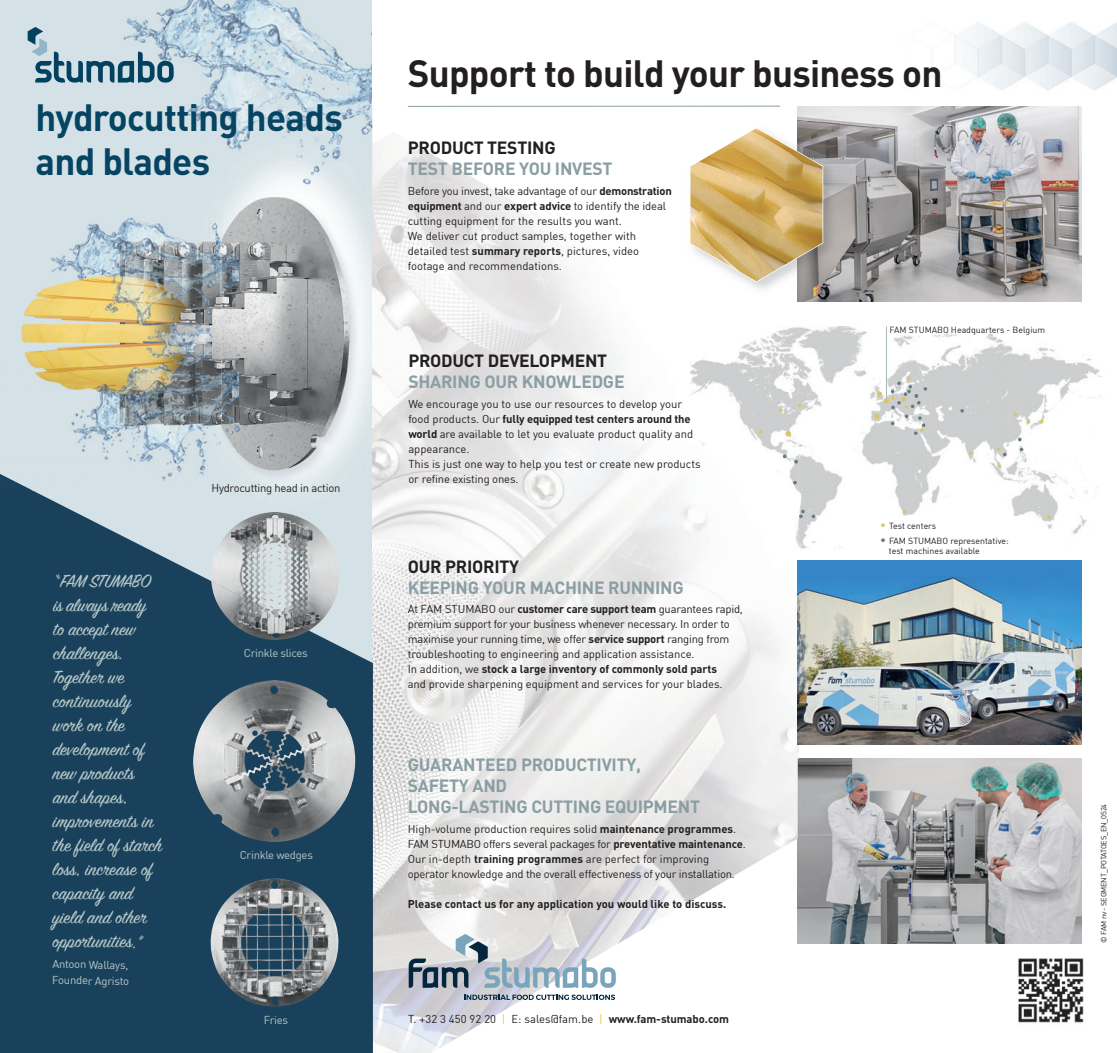
<style>
.page{position:relative;width:1117px;height:1053px;background:#fff}
.page>*{position:absolute;margin:0;border:0;box-sizing:border-box;transform-origin:0 0}
.t1{font:700 37.5px "DIN";letter-spacing:-.02em;color:#231f20}
.t2{font:700 37.5px/43.8px "DIN";letter-spacing:-.02em;color:#054462}
.t3{font:20px/24px "Sign Painter House Script";color:#b6c8c9}
.t4{font:700 17.5px "DIN";letter-spacing:-.015em;color:#8a9ea3}
.t5{font:700 17.5px "DIN";letter-spacing:-.015em;color:#231f20}
.t6{font:11.25px/15px "DIN";letter-spacing:-.01em;color:#231f20}
.t7{font:11.25px "DIN";letter-spacing:-.025em;color:#b6c8c9}
.t8{font:700 11.25px "DIN";color:#231f20}
.t9{font:8.75px "DIN";color:#231f20}
.t10{font:7.5px "DIN";letter-spacing:-.03em;color:#231f20}
.s1{font-weight:700}
.s2{color:#e4ca29}
.s3{font-size:11.25px;color:#d8c769}
.s4{font-size:11.25px;color:#657b80}
</style>
<div class="page">
<img style="left:0;top:0;width:372px;height:176px">
<img style="left:216px;top:122px;width:156px;height:54px">
<svg style="left:0;top:490px;width:372px;height:562px;background:#32556c"></svg>
<img style="left:798px;top:326px;width:304px;height:223px">
<svg style="left:1013px;top:412px;width:3px;height:4px"></svg>
<svg style="left:997px;top:464px;width:3px;height:4px"></svg>
<svg style="left:968px;top:451px;width:4px;height:4px"></svg>
<svg style="left:996px;top:447px;width:10px;height:9px"></svg>
<svg style="left:1019px;top:447px;width:4px;height:4px"></svg>
<svg style="left:1017px;top:438px;width:4px;height:3px"></svg>
<svg style="left:1046px;top:515px;width:4px;height:4px"></svg>
<svg style="left:902px;top:509px;width:4px;height:4px"></svg>
<svg style="left:811px;top:514px;width:4px;height:4px"></svg>
<svg style="left:799px;top:509px;width:5px;height:9px"></svg>
<hr style="left:886px;top:326px;width:1px;height:73px;background:#a4b7ba">
<svg style="left:874px;top:377px;width:52px;height:58px"></svg>
<hr style="left:408px;top:106px;width:372px;height:1px;background:#8a9ea3">
<img style="left:798px;top:560px;width:283px;height:184px">
<img style="left:798px;top:758px;width:283px;height:185px">
<img style="left:906px;top:21px;width:210px;height:72px">
<img style="left:797px;top:106px;width:284px;height:195px">
<img style="left:372px;top:144px;width:1px;height:519px">
<img style="left:373px;top:142px;width:425px;height:842px">
<img style="left:678px;top:314px;width:120px;height:243px">
<svg style="left:797px;top:403px;width:4px;height:4px"></svg>
<svg style="left:778px;top:408px;width:4px;height:4px"></svg>
<svg style="left:782px;top:454px;width:4px;height:4px"></svg>
<img style="left:797px;top:758px;width:1px;height:80px">
<svg style="left:785px;top:431px;width:5px;height:5px"></svg>
<img style="left:210px;top:878px;width:129px;height:128px">
<img style="left:193px;top:680px;width:162px;height:161px">
<img style="left:211px;top:551px;width:62px;height:30px">
<img style="left:216px;top:512px;width:118px;height:40px">
<img style="left:211px;top:581px;width:98px;height:59px">
<img style="left:0;top:400px;width:216px;height:90px">
<img style="left:0;top:176px;width:216px;height:224px">
<img style="left:216px;top:402px;width:6px;height:88px">
<img style="left:216px;top:176px;width:6px;height:226px">
<img style="left:372px;top:176px;width:1px;height:314px">
<img style="left:222px;top:439px;width:150px;height:51px">
<img style="left:222px;top:176px;width:150px;height:263px">
<img style="left:0;top:473px;width:32px;height:17px">
<img style="left:373px;top:176px;width:8px;height:314px">
<svg style="left:28px;top:27px;width:146px;height:56px;background:#9cb7c4"></svg>
<img style="left:684px;top:122px;width:155px;height:176px">
<svg style="left:689px;top:127px;width:134px;height:155px"></svg>
<svg style="left:372px;top:663px;width:243px;height:389px"></svg>
<img style="left:1018px;top:958px;width:66px;height:65px">
<p class="t2" style="left:35px;top:99px;width:309px">hydrocutting heads and blades</p>
<p class="t3" style="left:53px;top:572px;width:100px">“FAM STUMABO is always ready to accept new challenges.<br>Together we continuously work on the development of new products and shapes,</p>
<p class="t3" style="left:52px;top:812px;width:111px">improvements in the field of starch loss, increase of capacity and yield and other opportunities.”</p>
<p class="t7" style="left:52px;top:960px;width:78px">Antoon Wallays,</p>
<p class="t7" style="left:52px;top:976px;width:78px">Founder Agristo</p>
<p class="t6" style="left:211px;top:481px;width:130px">Hydrocutting head in action</p>
<p class="t7" style="left:244px;top:649px;width:65px">Crinkle slices</p>
<p class="t7" style="left:240px;top:851px;width:75px">Crinkle wedges</p>
<p class="t7" style="left:264px;top:1016px;width:26px">Fries</p>
<p class="t1" style="left:407px;top:60px;width:536px">Support to build your business on</p>
<p class="t5" style="left:407px;top:142px;width:149px">PRODUCT TESTING</p>
<p class="t4" style="left:407px;top:163px;width:206px">TEST BEFORE YOU INVEST</p>
<p class="t6" style="left:407px;top:185px;width:265px">Before you invest, take advantage of our <span class="s1">demonstration equipment</span> and our <span class="s1">expert advice</span> to identify the ideal cutting equipment for the results you want.</p>
<p class="t6" style="left:407px;top:230px;width:233px">We deliver cut product samples, together with detailed test <span class="s1">summary reports</span>, pictures, video footage and recommendations.</p>
<p class="t5" style="left:408px;top:355px;width:200px">PRODUCT DEVELOPMENT</p>
<p class="t4" style="left:408px;top:376px;width:218px">SHARING OUR KNOWLEDGE</p>
<p class="t6" style="left:408px;top:398px;width:286px">We encourage you to use our resources to develop your food products. Our <span class="s1">fully equipped test centers around the world</span> are available to let you evaluate product quality and appearance.</p>
<p class="t6" style="left:408px;top:458px;width:294px">This is just one way to help you test or create new products or refine existing ones.</p>
<p class="t5" style="left:407px;top:560px;width:113px">OUR PRIORITY</p>
<p class="t4" style="left:407px;top:581px;width:277px">KEEPING YOUR MACHINE RUNNING</p>
<p class="t6" style="left:407px;top:603px;width:336px">At FAM STUMABO our <span class="s1">customer care support team</span> guarantees rapid, premium support for your business whenever necessary. In order to maximise your running time, we offer <span class="s1">service support</span> ranging from troubleshooting to engineering and application assistance.</p>
<p class="t6" style="left:407px;top:663px;width:316px">In addition, we <span class="s1">stock a large inventory of commonly sold parts </span>and provide sharpening equipment and services for your blades.</p>
<p class="t4" style="left:407px;top:758px;width:235px">GUARANTEED PRODUCTIVITY,</p>
<p class="t4" style="left:407px;top:779px;width:101px">SAFETY AND</p>
<p class="t4" style="left:407px;top:800px;width:294px">LONG-LASTING CUTTING EQUIPMENT</p>
<p class="t6" style="left:407px;top:822px;width:339px">High-volume production requires solid <span class="s1">maintenance programmes</span>.<br>FAM STUMABO offers several packages for <span class="s1">preventative maintenance</span>.<br>Our in-depth <span class="s1">training programmes</span> are perfect for improving operator knowledge and the overall effectiveness of your installation.</p>
<p class="t8" style="left:407px;top:899px;width:320px">Please contact us for any application you would like to discuss.</p>
<p class="t6" style="left:408px;top:1012px;width:322px">T. +32 3 450 92 20 <span class="s2">|</span> E: sales@fam.be <span class="s2">|</span> <span class="s1">www.fam-stumabo.com</span></p>
<p class="t9" style="left:889px;top:326px;width:157px">FAM STUMABO Headquarters - Belgium</p>
<p class="t9" style="left:880px;top:522px;width:58px"><span class="s3">•</span> Test centers</p>
<p class="t9" style="left:880px;top:537px;width:130px"><span class="s4">•</span> FAM STUMABO representative:</p>
<p class="t9" style="left:888px;top:548px;width:92px">test machines available</p>
<p class="t10" style="left:1100px;top:943px;width:141px;rotate:-90deg">© FAM nv - SEGMENT_POTATOES_EN_0524</p>
</div>
